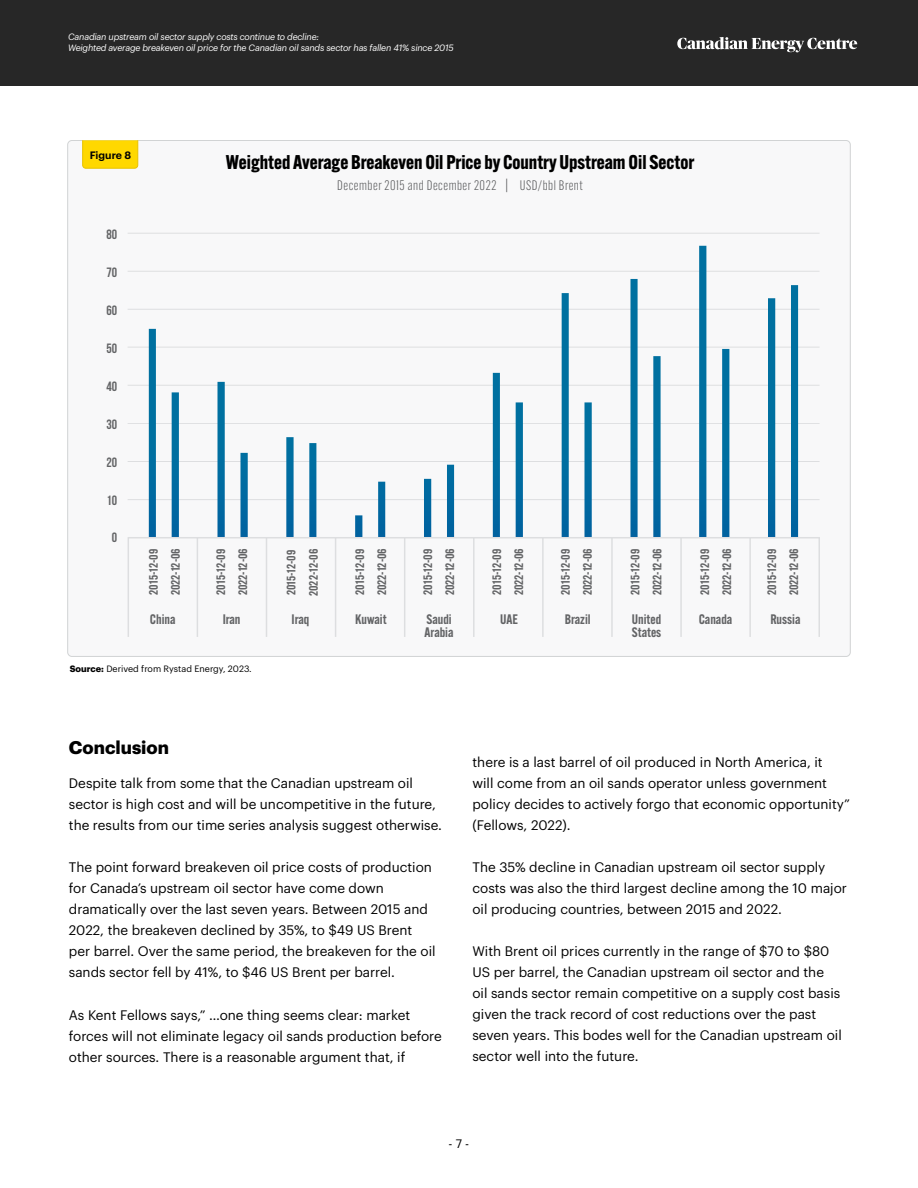
<style>
.page{position:relative;width:918px;height:1188px;background:#fff}
.page>*{position:absolute;margin:0;border:0;box-sizing:border-box;transform-origin:0 0}
.t1{font:700 19.5px "Alternate Gothic ATF";color:#000}
.t2{font:700 18px "Graphik";color:#000}
.t3{font:13.5px/21px "Graphik";color:#000}
.t4{font:600 13.5px/13.5px "Alternate Gothic ATF";color:#636466}
.t5{font:300 13.5px "Alternate Gothic ATF";letter-spacing:.04em;color:#58595b}
.t6{font:700 13.5px "Bebas Neue";letter-spacing:.02em;color:#636466}
.t7{font:600 12px/22px "Alternate Gothic ATF";color:#636466}
.t8{font:12px "Graphik";color:#000}
.t9{font:600 10.5px "Graphik";color:#000}
.t10{font:italic 9px/10.8px "Graphik";letter-spacing:-.02em;color:#fff}
.t11{font:9px "Graphik";color:#000}
.s1{font-weight:700}
</style>
<div class="page">
<div style="left:0;top:0;width:918px;height:86px;background:#272727"></div>
<svg style="left:677px;top:37px;width:180px;height:15px"></svg>
<div style="left:68px;top:141px;width:782px;height:515px;background:#f8f8f9;border-radius:4px"></div>
<svg style="left:82px;top:140px;width:56px;height:29px;background:#fcd605"></svg>
<hr style="left:128px;top:538px;width:1px;height:99px;background:#d1d3d4">
<hr style="left:197px;top:538px;width:1px;height:99px;background:#d1d3d4">
<hr style="left:266px;top:538px;width:1px;height:99px;background:#d1d3d4">
<hr style="left:335px;top:538px;width:1px;height:99px;background:#d1d3d4">
<hr style="left:404px;top:538px;width:1px;height:99px;background:#d1d3d4">
<hr style="left:473px;top:538px;width:2px;height:99px;background:#d1d3d4">
<hr style="left:542px;top:538px;width:2px;height:99px;background:#d1d3d4">
<hr style="left:611px;top:538px;width:2px;height:99px;background:#d1d3d4">
<hr style="left:680px;top:538px;width:2px;height:99px;background:#d1d3d4">
<hr style="left:749px;top:538px;width:2px;height:99px;background:#d1d3d4">
<hr style="left:819px;top:538px;width:1px;height:99px;background:#d1d3d4">
<hr style="left:128px;top:499px;width:692px;height:1px;background:#d1d3d4">
<hr style="left:128px;top:461px;width:692px;height:1px;background:#d1d3d4">
<hr style="left:128px;top:385px;width:692px;height:1px;background:#d1d3d4">
<hr style="left:128px;top:423px;width:692px;height:1px;background:#d1d3d4">
<hr style="left:128px;top:347px;width:692px;height:1px;background:#d1d3d4">
<hr style="left:128px;top:309px;width:692px;height:1px;background:#d1d3d4">
<hr style="left:128px;top:271px;width:692px;height:1px;background:#d1d3d4">
<hr style="left:128px;top:233px;width:692px;height:1px;background:#d1d3d4">
<hr style="left:128px;top:537px;width:692px;height:1px;background:#d1d3d4">
<svg style="left:149px;top:246px;width:649px;height:291px"></svg>
<p class="t10" style="left:68px;top:31px;width:387px">Canadian upstream oil sector supply costs continue to decline:<br>Weighted average breakeven oil price for the Canadian oil sands sector has fallen 41% since 2015</p>
<p class="t9" style="left:90px;top:147px;width:43px">Figure 8</p>
<p class="t6" style="left:106px;top:227px;width:12px">80</p>
<p class="t6" style="left:106px;top:265px;width:12px">70</p>
<p class="t6" style="left:106px;top:303px;width:12px">60</p>
<p class="t6" style="left:106px;top:341px;width:12px">50</p>
<p class="t6" style="left:106px;top:379px;width:12px">40</p>
<p class="t6" style="left:106px;top:417px;width:12px">30</p>
<p class="t6" style="left:106px;top:455px;width:12px">20</p>
<p class="t6" style="left:106px;top:492px;width:12px">10</p>
<p class="t6" style="left:112px;top:530px;width:7px">0</p>
<h1 class="t1" style="left:226px;top:149px;width:470px">Weighted Average Breakeven Oil Price by Country Upstream Oil Sector</h1>
<p class="t5" style="left:337px;top:177px;width:247px">December 2015 and December 2022 | USD/bbl Brent</p>
<p class="t7" style="left:142px;top:595px;width:49px;rotate:-90deg">2015-12-09<br>2022-12-06</p>
<p class="t7" style="left:210px;top:595px;width:49px;rotate:-90deg">2015-12-09<br>2022-12-06</p>
<p class="t7" style="left:280px;top:596px;width:49px;rotate:-90deg">2015-12-09<br>2022-12-06</p>
<p class="t7" style="left:349px;top:595px;width:49px;rotate:-90deg">2015-12-09<br>2022-12-06</p>
<p class="t7" style="left:417px;top:595px;width:49px;rotate:-90deg">2015-12-09<br>2022-12-06</p>
<p class="t7" style="left:486px;top:595px;width:49px;rotate:-90deg">2015-12-09<br>2022-12-06</p>
<p class="t7" style="left:554px;top:595px;width:49px;rotate:-90deg">2015-12-09<br>2022-12-06</p>
<p class="t7" style="left:624px;top:595px;width:49px;rotate:-90deg">2015-12-09<br>2022-12-06</p>
<p class="t7" style="left:694px;top:595px;width:49px;rotate:-90deg">2015-12-09<br>2022-12-06</p>
<p class="t7" style="left:761px;top:595px;width:49px;rotate:-90deg">2015-12-09<br>2022-12-06</p>
<p class="t4" style="left:223px;top:612px;width:19px">Iran</p>
<p class="t4" style="left:292px;top:612px;width:19px">Iraq</p>
<p class="t4" style="left:355px;top:612px;width:33px">Kuwait</p>
<p class="t4" style="left:425px;top:612px;width:30px">Saudi<br>Arabia</p>
<p class="t4" style="left:500px;top:612px;width:19px">UAE</p>
<p class="t4" style="left:565px;top:612px;width:27px">Brazil</p>
<p class="t4" style="left:632px;top:612px;width:31px">United<br>States</p>
<p class="t4" style="left:699px;top:612px;width:35px">Canada</p>
<p class="t4" style="left:770px;top:612px;width:32px">Russia</p>
<p class="t4" style="left:150px;top:612px;width:27px">China</p>
<p class="t11" style="left:70px;top:662px;width:184px"><span class="s1">Source:</span> Derived from Rystad Energy, 2023.</p>
<h2 class="t2" style="left:69px;top:733px;width:102px">Conclusion</h2>
<p class="t3" style="left:69px;top:772px;width:375px">Despite talk from some that the Canadian upstream oil sector is high cost and will be uncompetitive in the future, the results from our time series analysis suggest otherwise.</p>
<p class="t3" style="left:69px;top:856px;width:368px">The point forward breakeven oil price costs of production for Canada’s upstream oil sector have come down dramatically over the last seven years. Between 2015 and 2022, the breakeven declined by 35%, to $49 US Brent per barrel. Over the same period, the breakeven for the oil sands sector fell by 41%, to $46 US Brent per barrel.</p>
<p class="t3" style="left:69px;top:1003px;width:374px">As Kent Fellows says,” …one thing seems clear: market forces will not eliminate legacy oil sands production before other sources. There is a reasonable argument that, if</p>
<p class="t3" style="left:473px;top:750px;width:379px">there is a last barrel of oil produced in North America, it<br>will come from an oil sands operator unless government policy decides to actively forgo that economic opportunity” (Fellows, 2022).</p>
<p class="t3" style="left:473px;top:855px;width:376px">The 35% decline in Canadian upstream oil sector supply costs was also the third largest decline among the 10 major oil producing countries, between 2015 and 2022.</p>
<p class="t3" style="left:473px;top:940px;width:371px">With Brent oil prices currently in the range of $70 to $80<br>US per barrel, the Canadian upstream oil sector and the oil sands sector remain competitive on a supply cost basis given the track record of cost reductions over the past seven years. This bodes well for the Canadian upstream oil sector well into the future.</p>
<p class="t8" style="left:449px;top:1135px;width:22px">- 7 -</p>
</div>
